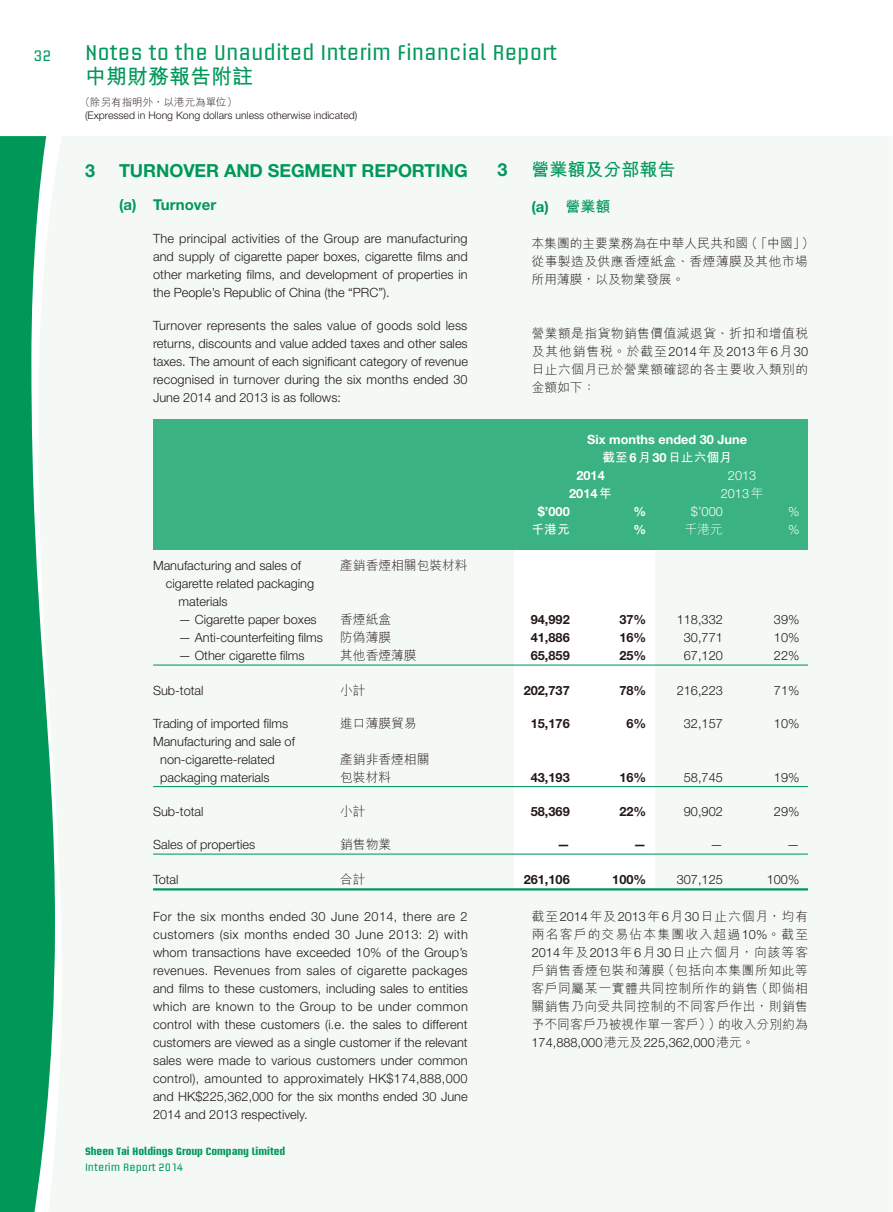
<style>
.page{position:relative;width:893px;height:1212px;background:#fff}
.page>*{position:absolute;margin:0;border:0;box-sizing:border-box;transform-origin:0 0}
.t1{font:21px "Briem Akademi Std";color:#009859}
.t2{font:700 21px "M Hei HK";color:#009859}
.t3{font:700 18px "Helvetica Neue LT Std";color:#009859}
.t4{font:700 18px "M Hei HK";color:#009859}
.t5{font:700 15px "Helvetica Neue LT Std";color:#009859}
.t6{font:15px "Briem Akademi Std";color:#009859}
.t7{font:300 12.75px/18px "Helvetica Neue LT Std";color:#231916;text-align:justify}
.t8{font:300 12.75px/18px "M Hei HK";letter-spacing:.01em;color:#231916;text-align:justify}
.t9{font:700 12.75px "Helvetica Neue LT Std";color:#231916}
.t10{font:700 12.75px "Helvetica Neue LT Std";color:#fff}
.t11{font:300 12.75px "Helvetica Neue LT Std";color:#fff}
.t12{font:700 12.75px "M Hei HK";color:#fff}
.t13{font:300 12.75px "M Hei HK";color:#fff}
.t14{font:300 10.5px "Helvetica Neue LT Std";color:#231916}
.t15{font:700 10.5px "Briem Akademi Std";color:#009859}
.t16{font:10.5px "Briem Akademi Std";color:#009859}
.t17{font:300 10.5px "M Hei HK";color:#231916}
.s1{font-family:"M Hei HK"}
.s2{font-family:"Helvetica Neue LT Std"}
</style>
<div class="page">
<div style="left:55px;top:136px;width:837px;height:1076px;background:#f4f9f6"></div>
<svg style="left:0;top:136px;width:55px;height:1076px;fill:#009859"></svg>
<div style="left:514px;top:467px;width:140px;height:422px;background:#fff"></div>
<div style="left:153px;top:419px;width:655px;height:131px;background:#3bb282"></div>
<hr style="left:153px;top:664px;width:655px;height:1px;background:#009859">
<hr style="left:153px;top:786px;width:655px;height:1px;background:#009859">
<hr style="left:153px;top:853px;width:655px;height:1px;background:#009859">
<hr style="left:153px;top:888px;width:655px;height:2px;background:#009859">
<p class="t6" style="left:34px;top:48px;width:19px">32</p>
<h1 class="t1" style="left:85px;top:41px;width:474px">Notes to the Unaudited Interim Financial Report</h1>
<h1 class="t2" style="left:85px;top:61px;width:169px">中期財務報告附註</h1>
<p class="t17" style="left:80px;top:97px;width:159px">（除另有指明外，以港元為單位）</p>
<p class="t14" style="left:85px;top:109px;width:274px">(Expressed in Hong Kong dollars unless otherwise indicated)</p>
<h2 class="t3" style="left:85px;top:159px;width:12px">3</h2>
<h2 class="t3" style="left:119px;top:159px;width:25px">Turnover</h2>
<h2 class="t3" style="left:224px;top:159px;width:14px">and</h2>
<h2 class="t3" style="left:268px;top:159px;width:14px">segment</h2>
<h2 class="t3" style="left:362px;top:159px;width:13px">reporting</h2>
<p class="t5" style="left:119px;top:195px;width:99px">(a) Turnover</p>
<p class="t7" style="left:153px;top:229px;width:316px">The principal activities of the Group are manufacturing and supply of cigarette paper boxes, cigarette films and other marketing films, and development of properties in the People’s Republic of China (the “PRC”).</p>
<p class="t7" style="left:153px;top:316px;width:316px">Turnover represents the sales value of goods sold less returns, discounts and value added taxes and other sales taxes. The amount of each significant category of revenue recognised in turnover during the six months ended 30<br>June 2014 and 2013 is as follows:</p>
<h2 class="t3" style="left:497px;top:158px;width:12px">3</h2>
<h2 class="t4" style="left:532px;top:156px;width:145px">營業額及分部報告</h2>
<p class="t5" style="left:531px;top:197px;width:81px">(a) <span class="s1">營業額</span></p>
<p class="t8" style="left:531px;top:234px;width:284px;text-align:left">本集團的主要業務為在中華人民共和國（「中國」）從事製造及供應香煙紙盒、香煙薄膜及其他市場所用薄膜，以及物業發展。</p>
<p class="t8" style="left:532px;top:324px;width:278px">營業額是指貨物銷售價值減退貨、折扣和增值稅及其他銷售稅。於截至<span class="s2">2014</span>年及<span class="s2">2013</span>年<span class="s2">6</span>月<span class="s2">30</span>日止六個月已於營業額確認的各主要收入類別的金額如下：</p>
<p class="t10" style="left:587px;top:432px;width:161px">Six months ended 30 June</p>
<p class="t12" style="left:602px;top:448px;width:131px">截至<span class="s2">6</span>月<span class="s2">30</span>日止六個月</p>
<p class="t10" style="left:576px;top:468px;width:30px">2014</p>
<p class="t11" style="left:728px;top:468px;width:30px">2013</p>
<p class="t10" style="left:569px;top:486px;width:44px">2014<span class="s1">年</span></p>
<p class="t11" style="left:721px;top:486px;width:44px">2013<span class="s1">年</span></p>
<p class="t10" style="left:538px;top:504px;width:33px">$’000</p>
<p class="t10" style="left:634px;top:504px;width:14px">%</p>
<p class="t11" style="left:691px;top:504px;width:33px">$’000</p>
<p class="t11" style="left:788px;top:504px;width:13px">%</p>
<p class="t12" style="left:531px;top:520px;width:40px">千港元</p>
<p class="t10" style="left:634px;top:522px;width:14px">%</p>
<p class="t13" style="left:685px;top:523px;width:40px">千港元</p>
<p class="t11" style="left:788px;top:522px;width:13px">%</p>
<p class="t7" style="left:153px;top:556px;width:150px">Manufacturing and sales of</p>
<p class="t8" style="left:340px;top:556px;width:129px">產銷香煙相關包裝材料</p>
<p class="t7" style="left:179px;top:574px;width:137px;text-indent:-13px">cigarette related packaging materials</p>
<p class="t7" style="left:179px;top:610px;width:140px">— Cigarette paper boxes</p>
<p class="t8" style="left:340px;top:610px;width:52px">香煙紙盒</p>
<p class="t9" style="left:531px;top:612px;width:40px">94,992</p>
<p class="t9" style="left:619px;top:612px;width:28px">37%</p>
<p class="t7" style="left:677px;top:610px;width:48px">118,332</p>
<p class="t7" style="left:774px;top:610px;width:27px">39%</p>
<p class="t7" style="left:179px;top:628px;width:146px">— Anti-counterfeiting films</p>
<p class="t8" style="left:340px;top:628px;width:52px">防偽薄膜</p>
<p class="t9" style="left:531px;top:630px;width:40px">41,886</p>
<p class="t9" style="left:619px;top:630px;width:28px">16%</p>
<p class="t7" style="left:684px;top:628px;width:40px">30,771</p>
<p class="t7" style="left:774px;top:628px;width:27px">10%</p>
<p class="t7" style="left:179px;top:646px;width:128px">— Other cigarette films</p>
<p class="t8" style="left:340px;top:646px;width:78px">其他香煙薄膜</p>
<p class="t9" style="left:531px;top:648px;width:40px">65,859</p>
<p class="t9" style="left:619px;top:648px;width:28px">25%</p>
<p class="t7" style="left:684px;top:646px;width:40px">67,120</p>
<p class="t7" style="left:774px;top:646px;width:27px">22%</p>
<p class="t7" style="left:153px;top:681px;width:52px">Sub-total</p>
<p class="t8" style="left:340px;top:681px;width:27px">小計</p>
<p class="t9" style="left:524px;top:682px;width:48px">202,737</p>
<p class="t9" style="left:619px;top:682px;width:28px">78%</p>
<p class="t7" style="left:677px;top:681px;width:48px">216,223</p>
<p class="t7" style="left:774px;top:681px;width:27px">71%</p>
<p class="t7" style="left:153px;top:714px;width:137px">Trading of imported films</p>
<p class="t8" style="left:340px;top:714px;width:78px">進口薄膜貿易</p>
<p class="t9" style="left:531px;top:715px;width:40px">15,176</p>
<p class="t9" style="left:626px;top:715px;width:21px">6%</p>
<p class="t7" style="left:684px;top:714px;width:40px">32,157</p>
<p class="t7" style="left:774px;top:714px;width:27px">10%</p>
<p class="t7" style="left:160px;top:732px;width:136px;text-indent:-7px">Manufacturing and sale of non-cigarette-related</p>
<p class="t8" style="left:340px;top:750px;width:91px">產銷非香煙相關</p>
<p class="t7" style="left:160px;top:768px;width:111px">packaging materials</p>
<p class="t8" style="left:340px;top:768px;width:52px">包裝材料</p>
<p class="t9" style="left:531px;top:769px;width:40px">43,193</p>
<p class="t9" style="left:619px;top:769px;width:28px">16%</p>
<p class="t7" style="left:684px;top:768px;width:40px">58,745</p>
<p class="t7" style="left:774px;top:768px;width:27px">19%</p>
<p class="t7" style="left:153px;top:802px;width:52px">Sub-total</p>
<p class="t8" style="left:340px;top:802px;width:27px">小計</p>
<p class="t9" style="left:531px;top:804px;width:40px">58,369</p>
<p class="t9" style="left:619px;top:804px;width:28px">22%</p>
<p class="t7" style="left:684px;top:802px;width:40px">90,902</p>
<p class="t7" style="left:774px;top:802px;width:27px">29%</p>
<p class="t7" style="left:153px;top:835px;width:104px">Sales of properties</p>
<p class="t8" style="left:340px;top:835px;width:52px">銷售物業</p>
<p class="t9" style="left:557px;top:837px;width:14px">—</p>
<p class="t9" style="left:634px;top:837px;width:14px">—</p>
<p class="t7" style="left:710px;top:835px;width:14px">—</p>
<p class="t7" style="left:787px;top:835px;width:14px">—</p>
<p class="t7" style="left:153px;top:870px;width:27px">Total</p>
<p class="t8" style="left:340px;top:870px;width:27px">合計</p>
<p class="t9" style="left:524px;top:871px;width:48px">261,106</p>
<p class="t9" style="left:612px;top:871px;width:36px">100%</p>
<p class="t7" style="left:677px;top:870px;width:48px">307,125</p>
<p class="t7" style="left:767px;top:870px;width:34px">100%</p>
<p class="t7" style="left:153px;top:907px;width:316px">For the six months ended 30 June 2014, there are 2 customers (six months ended 30 June 2013: 2) with whom transactions have exceeded 10% of the Group’s revenues. Revenues from sales of cigarette packages and films to these customers, including sales to entities which are known to the Group to be under common control with these customers (i.e. the sales to different customers are viewed as a single customer if the relevant sales were made to various customers under common control), amounted to approximately HK$174,888,000 and HK$225,362,000 for the six months ended 30 June 2014 and 2013 respectively.</p>
<p class="t8" style="left:531px;top:907px;width:278px">截至<span class="s2">2014</span>年及<span class="s2">2013</span>年<span class="s2">6</span>月<span class="s2">30</span>日止六個月，均有兩名客戶的交易佔本集團收入超過<span class="s2">10%</span>。截至<span class="s2">2014</span>年及<span class="s2">2013</span>年<span class="s2">6</span>月<span class="s2">30</span>日止六個月，向該等客戶銷售香煙包裝和薄膜（包括向本集團所知此等客戶同屬某一實體共同控制所作的銷售（即倘相關銷售乃向受共同控制的不同客戶作出，則銷售予不同客戶乃被視作單一客戶））的收入分別約為</p>
<p class="t7" style="left:531px;top:1033px;width:225px">174,888,000<span class="s1">港元及</span>225,362,000<span class="s1">港元。</span></p>
<p class="t15" style="left:85px;top:1145px;width:202px">Sheen Tai Holdings Group Company Limited</p>
<p class="t16" style="left:85px;top:1162px;width:100px">Interim Report 2014</p>
</div>
